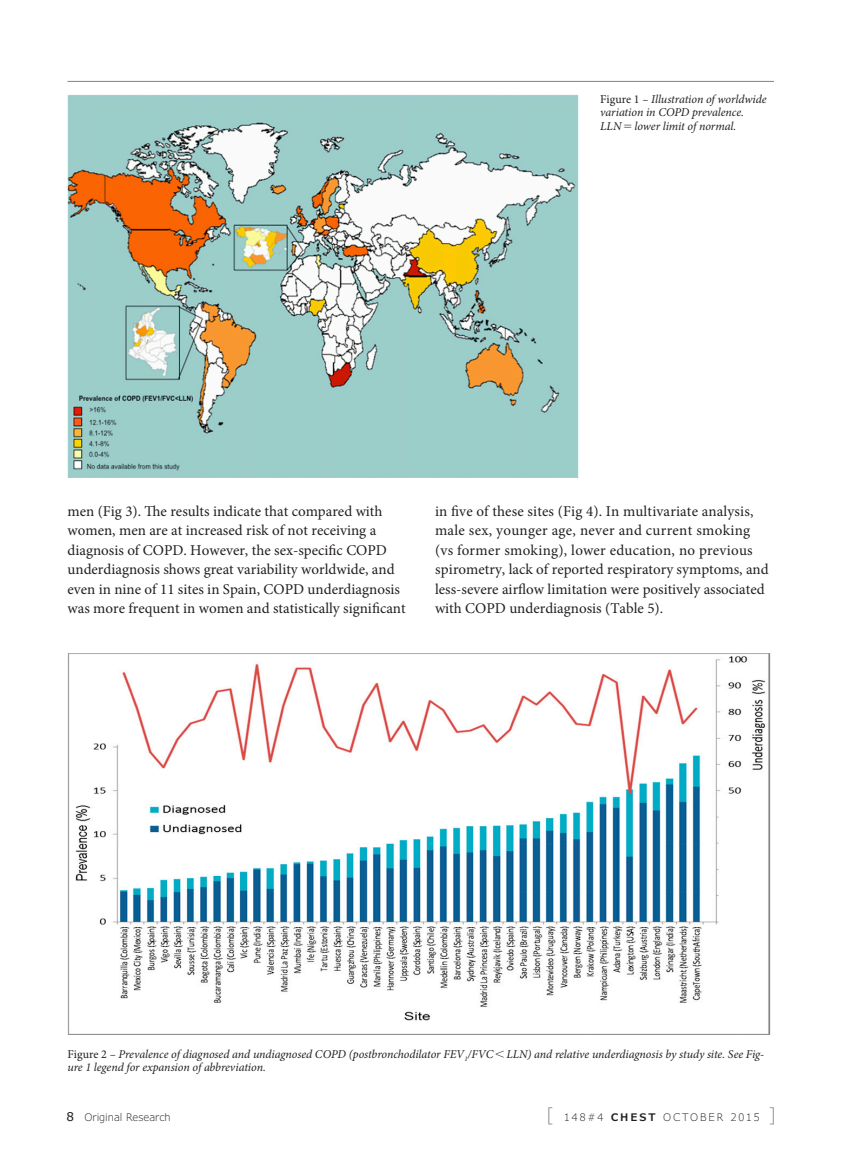
<style>
.page{position:relative;width:864px;height:1161px;background:#fff}
.page>*{position:absolute;margin:0;border:0;box-sizing:border-box;transform-origin:0 0}
.t1{font:15px/19.5px "Minion Pro";color:#231f20}
.t2{font:italic 12px/13.5px "Minion Pro";letter-spacing:-.005em;color:#231f20}
.t3{font:300 10.5px "Verdana Pro";letter-spacing:.18em;color:#231f20}
.t4{font:300 10.5px "Verdana Pro";color:#231f20}
.s1{font-style:normal}
.s2{font-family:"Universal Greekwith Math Pi";font-style:normal}
.s3{font-family:"Verdana";font-weight:400;font-size:12px}
.s4{font-size:18px;color:#808285}
.s5{font-weight:600}
</style>
<div class="page">
<hr style="left:68px;top:81px;width:706px;height:1px;background:#808285">
<img style="left:68px;top:94px;width:511px;height:384px">
<img style="left:67px;top:653px;width:703px;height:382px">
<p class="t2" style="left:600px;top:93px;width:168px"><span class="s1">Figure 1</span> – Illustration of worldwide variation in COPD prevalence.<br>LLN <span class="s2">5</span> lower limit of normal .</p>
<p class="t1" style="left:68px;top:502px;width:340px">men ( Fig 3 ). The results indicate that compared with women, men are at increased risk of not receiving a diagnosis of COPD. However, the sex-specific COPD underdiagnosis shows great variability worldwide, and even in nine of 11 sites in Spain, COPD underdiagnosis was more frequent in women and statistically significant</p>
<p class="t1" style="left:435px;top:502px;width:335px">in five of these sites ( Fig 4 ). In multivariate analysis, male sex, younger age, never and current smoking (vs former smoking), lower education, no previous spirometry, lack of reported respiratory symptoms, and less-severe airflow limitation were positively associated with COPD underdiagnosis ( Table 5 ).</p>
<p class="t2" style="left:68px;top:1048px;width:698px"><span class="s1">Figure 2</span> – Prevalence of diagnosed and undiagnosed COPD (postbronchodilator FEV <sub>1</sub> /FVC <span class="s2">,</span> LLN) and relative underdiagnosis by study site. See Fig&shy;ure 1 legend for expansion of abbreviation.</p>
<p class="t4" style="left:66px;top:1112px;width:106px"><span class="s3">8</span> Original Research</p>
<p class="t3" style="left:546px;top:1112px;width:232px"><span class="s4">[</span> 148 # 4 <span class="s5">CHEST</span> OCTOBER 2015 <span class="s4">]</span></p>
</div>
